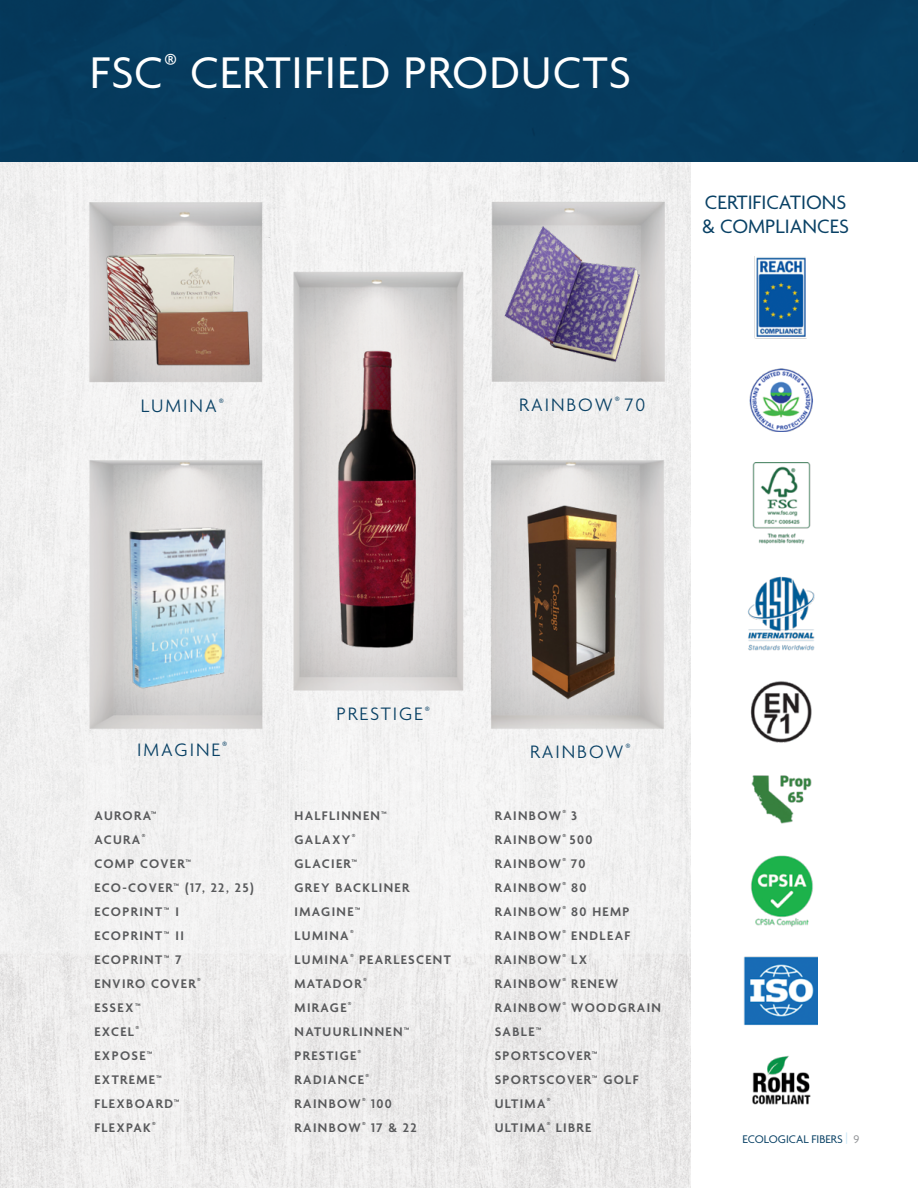
<style>
.page{position:relative;width:918px;height:1188px;background:#fff}
.page>*{position:absolute;margin:0;border:0;box-sizing:border-box;transform-origin:0 0}
.t1{font:48px "Agenda";letter-spacing:.02em;color:#fff}
.t2{font:21px/24px "Agenda";color:#094165}
.t3{font:300 19.5px "Agenda";letter-spacing:.1em;color:#094165}
.t4{font:600 13.5px/24px "Agenda";letter-spacing:.1em;color:#58595b}
.t5{font:12px "Agenda";color:#094165}
.s1{color:#c5e4f5}
.s2{color:#939598}
</style>
<div class="page">
<img style="left:754px;top:256px;width:52px;height:82px">
<img style="left:752px;top:1055px;width:59px;height:50px">
<img style="left:750px;top:681px;width:62px;height:62px">
<img style="left:752px;top:462px;width:59px;height:82px">
<img style="left:743px;top:956px;width:74px;height:70px">
<img style="left:751px;top:775px;width:61px;height:49px">
<img style="left:747px;top:576px;width:68px;height:75px">
<img style="left:751px;top:855px;width:62px;height:72px">
<img style="left:0;top:162px;width:690px;height:1026px">
<img style="left:749px;top:368px;width:64px;height:63px">
<img style="left:324px;top:338px;width:108px;height:316px">
<img style="left:495px;top:221px;width:149px;height:145px">
<img style="left:95px;top:237px;width:175px;height:141px">
<img style="left:459px;top:490px;width:224px;height:225px">
<div style="left:0;top:0;width:918px;height:162px;background:#063c5f"></div>
<img style="left:108px;top:506px;width:139px;height:203px">
<h1 class="t1" style="left:90px;top:47px;width:543px">FSC<sup>®</sup> CERTIFIED PRODUCTS</h1>
<h2 class="t2" style="left:702px;top:192px;width:148px">CERTIFICATIONS &amp; COMPLIANCES</h2>
<h3 class="t3" style="left:141px;top:396px;width:85px">LUMINA<sup>®</sup></h3>
<h3 class="t3" style="left:519px;top:394px;width:127px">RAINBOW<sup>®</sup> 70</h3>
<h3 class="t3" style="left:336px;top:703px;width:95px">PRESTIGE<sup>®</sup></h3>
<h3 class="t3" style="left:137px;top:739px;width:91px">IMAGINE<sup>®</sup></h3>
<h3 class="t3" style="left:530px;top:741px;width:102px">RAINBOW<sup>®</sup></h3>
<p class="t4" style="left:94px;top:804px;width:161px">AURORA™<br>ACURA<sup>®<br></sup>COMP COVER™<br>ECO-COVER™ (17, 22, 25)<br>ECOPRINT™ I<br>ECOPRINT™ II<br>ECOPRINT™ 7<br>ENVIRO COVER<sup>®<br></sup>ESSEX™<br>EXCEL<sup>®<br></sup>EXPOSE™<br>EXTREME™<br>FLEXBOARD™<br>FLEXPAK<sup>®</sup></p>
<p class="t4" style="left:295px;top:804px;width:158px">HALFLINNEN™<br>GALAXY<sup>®<br></sup>GLACIER™<br>GREY BACKLINER<br>IMAGINE™<br>LUMINA<sup>®<br></sup>LUMINA<sup>®</sup> PEARLESCENT<br>MATADOR<sup>®<br></sup>MIRAGE<sup>®<br></sup>NATUURLINNEN™<br>PRESTIGE<sup>®<br></sup>RADIANCE<sup>®<br></sup>RAINBOW<sup>®</sup> 100<br>RAINBOW<sup>®</sup> 17 &amp; 22</p>
<p class="t4" style="left:495px;top:804px;width:168px">RAINBOW<sup>®</sup> 3<br>RAINBOW<sup>®</sup> 500<br>RAINBOW<sup>®</sup> 70<br>RAINBOW<sup>®</sup> 80<br>RAINBOW<sup>®</sup> 80 HEMP<br>RAINBOW<sup>®</sup> ENDLEAF<br>RAINBOW<sup>®</sup> LX<br>RAINBOW<sup>®</sup> RENEW<br>RAINBOW<sup>®</sup> WOODGRAIN<br>SABLE™<br>SPORTSCOVER™<br>SPORTSCOVER™ GOLF<br>ULTIMA<sup>®<br></sup>ULTIMA<sup>®</sup> LIBRE</p>
<p class="t5" style="left:742px;top:1132px;width:119px">ECOLOGICAL FIBERS <span class="s1">|</span> <span class="s2">9</span></p>
</div>
